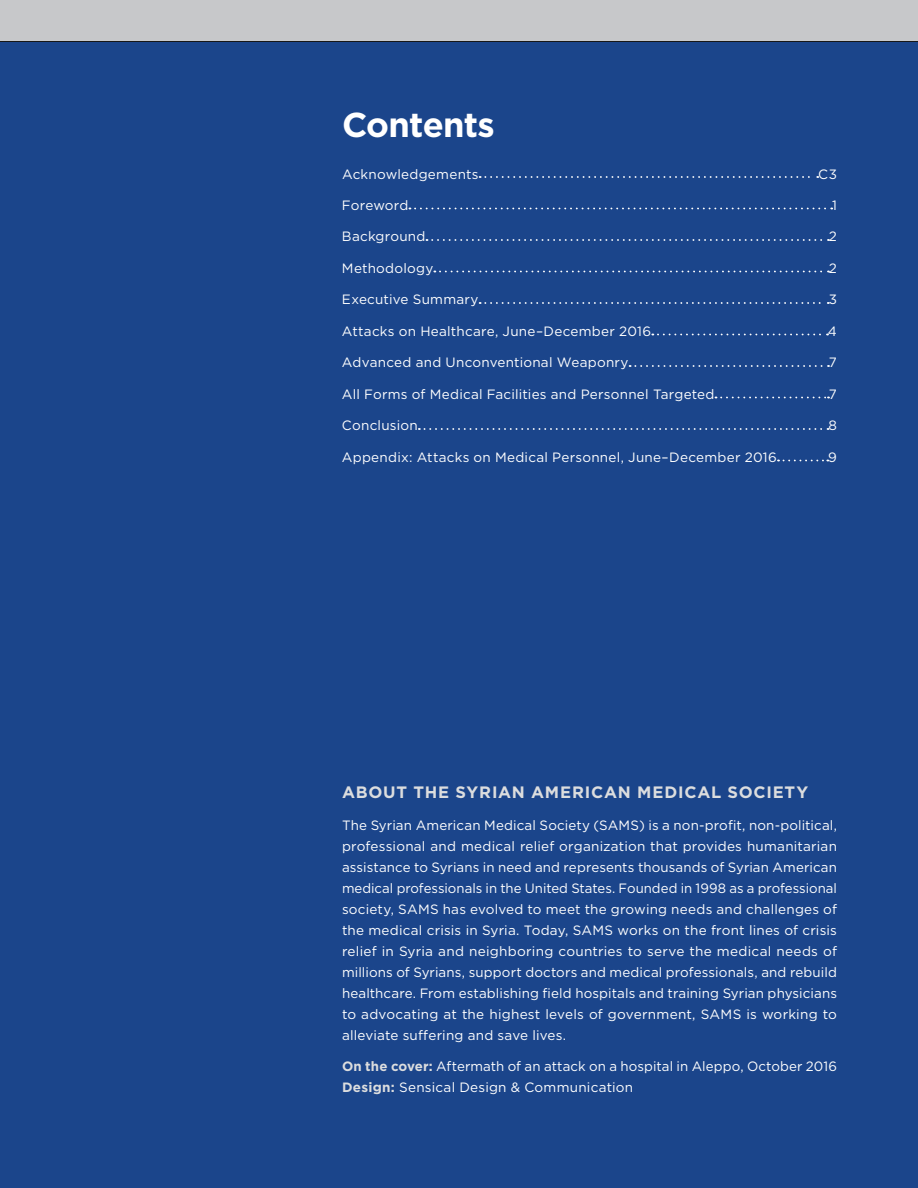
<style>
.page{position:relative;width:918px;height:1188px;background:#fff}
.page>*{position:absolute;margin:0;border:0;box-sizing:border-box;transform-origin:0 0}
.t1{font:700 34.5px "Gotham";letter-spacing:-.02em;color:#fff}
.t2{font:700 16.5px "Gotham";letter-spacing:.045em;color:#dcddde}
.t3{font:13.5px/21px "Gotham";letter-spacing:.015em;color:#fff;text-align:justify}
.s1{font-weight:700;color:#dcddde}
</style>
<div class="page">
<div style="left:0;top:0;width:918px;height:42px;background:#c7c8ca"></div>
<hr style="left:0;top:41px;width:918px;height:1px;background:#000">
<div style="left:0;top:42px;width:918px;height:1146px;background:#1b458b"></div>
<svg style="left:480px;top:176px;width:338px;height:2px"></svg>
<svg style="left:409px;top:208px;width:423px;height:1px"></svg>
<svg style="left:427px;top:239px;width:402px;height:2px"></svg>
<svg style="left:434px;top:271px;width:395px;height:1px"></svg>
<svg style="left:480px;top:302px;width:349px;height:2px"></svg>
<svg style="left:652px;top:334px;width:176px;height:1px"></svg>
<svg style="left:630px;top:365px;width:199px;height:2px"></svg>
<svg style="left:716px;top:397px;width:113px;height:1px"></svg>
<svg style="left:419px;top:428px;width:410px;height:2px"></svg>
<svg style="left:778px;top:460px;width:50px;height:1px"></svg>
<h1 class="t1" style="left:342px;top:101px;width:154px">Contents</h1>
<p class="t3" style="left:342px;top:163px;width:138px">Acknowledgements</p>
<p class="t3" style="left:818px;top:163px;width:20px">C3</p>
<p class="t3" style="left:342px;top:194px;width:68px">Foreword</p>
<p class="t3" style="left:832px;top:194px;width:6px">1</p>
<p class="t3" style="left:342px;top:226px;width:85px">Background</p>
<p class="t3" style="left:829px;top:226px;width:10px">2</p>
<p class="t3" style="left:342px;top:257px;width:93px">Methodology</p>
<p class="t3" style="left:829px;top:257px;width:10px">2</p>
<p class="t3" style="left:342px;top:289px;width:138px">Executive Summary</p>
<p class="t3" style="left:829px;top:289px;width:10px">3</p>
<p class="t3" style="left:342px;top:320px;width:311px">Attacks on Healthcare, June–December 2016</p>
<p class="t3" style="left:828px;top:320px;width:11px">4</p>
<p class="t3" style="left:342px;top:352px;width:288px">Advanced and Unconventional Weaponry</p>
<p class="t3" style="left:829px;top:352px;width:10px">7</p>
<p class="t3" style="left:342px;top:383px;width:374px">All Forms of Medical Facilities and Personnel Targeted</p>
<p class="t3" style="left:829px;top:383px;width:10px">7</p>
<p class="t3" style="left:342px;top:415px;width:77px">Conclusion</p>
<p class="t3" style="left:828px;top:415px;width:10px">8</p>
<p class="t3" style="left:342px;top:446px;width:436px">Appendix: Attacks on Medical Personnel, June–December 2016</p>
<p class="t3" style="left:828px;top:446px;width:10px">9</p>
<p class="t2" style="left:342px;top:781px;width:468px">ABOUT THE SYRIAN AMERICAN MEDICAL SOCIETY</p>
<p class="t3" style="left:342px;top:814px;width:497px">The Syrian American Medical Society (SAMS) is a non-profit, non-political, professional and medical relief organization that provides humanitarian assistance to Syrians in need and represents thousands of Syrian American medical professionals in the United States. Founded in 1998 as a professional society, SAMS has evolved to meet the growing needs and challenges of the medical crisis in Syria. Today, SAMS works on the front lines of crisis relief in Syria and neighboring countries to serve the medical needs of millions of Syrians, support doctors and medical professionals, and rebuild healthcare. From establishing field hospitals and training Syrian physicians to advocating at the highest levels of government, SAMS is working to alleviate suffering and save lives.</p>
<p class="t3" style="left:342px;top:1055px;width:497px"><span class="s1">On the cover:</span> Aftermath of an attack on a hospital in Aleppo, October 2016<br><span class="s1">Design:</span> Sensical Design &amp; Communication</p>
</div>
